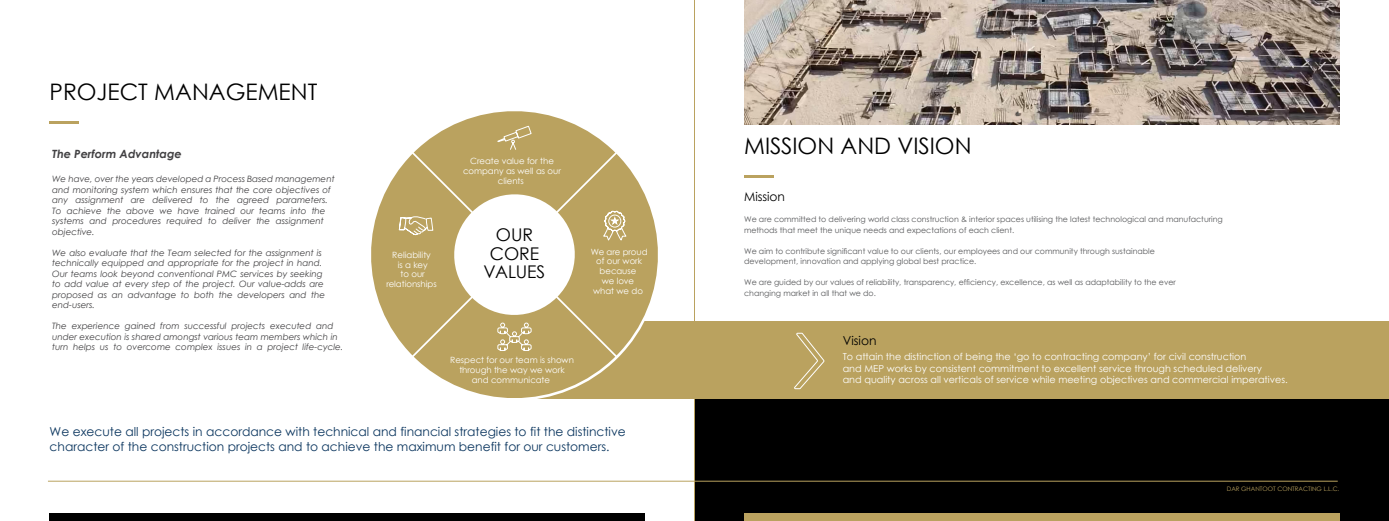
<style>
.page{position:relative;width:1389px;height:521px;background:#fff}
.page>*{position:absolute;margin:0;border:0;box-sizing:border-box;transform-origin:0 0}
.t1{font:22.75px "Century Gothic";color:#000}
.t2{font:17.5px/18.4px "Century Gothic";color:#000;text-align:center}
.t3{font:12.25px/14.7px "Century Gothic";color:#0a355e}
.t4{font:12.25px "Century Gothic";color:#000}
.t5{font:italic 700 11.38px "Century Gothic";color:#414042}
.t6{font:9.62px/11.5px "Century Gothic";color:#fff}
.t7{font:italic 8.75px/10.5px "Century Gothic";color:#414042}
.t8{font:8.58px/9.8px "Century Gothic";color:#fff;text-align:center}
.t9{font:7.88px/10.5px "Century Gothic";color:#58595b}
.t10{font:6.12px "Century Gothic";color:#baa25f}
</style>
<div class="page">
<div style="left:694px;top:399px;width:695px;height:122px;background:#000"></div>
<img style="left:744px;top:0;width:595px;height:124px">
<div style="left:521px;top:321px;width:868px;height:78px;background:#baa25f"></div>
<hr style="left:50px;top:121px;width:29px;height:2px;background:#baa25f">
<svg style="left:794px;top:333px;width:31px;height:56px"></svg>
<hr style="left:744px;top:175px;width:30px;height:2px;background:#baa25f">
<svg style="left:371px;top:111px;width:287px;height:288px"></svg>
<div style="left:402px;top:142px;width:225px;height:225px;background:#baa25f"></div>
<svg style="left:398px;top:213px;width:36px;height:23px"></svg>
<svg style="left:448px;top:188px;width:133px;height:163px"></svg>
<svg style="left:497px;top:125px;width:35px;height:26px"></svg>
<svg style="left:602px;top:210px;width:26px;height:32px"></svg>
<hr style="left:48px;top:481px;width:1290px;height:1px;background:#baa25f">
<div style="left:744px;top:513px;width:595px;height:8px;background:#baa25f"></div>
<div style="left:50px;top:513px;width:595px;height:8px;background:#000"></div>
<hr style="left:694px;top:0;width:1px;height:521px;background:#baa25f">
<h1 class="t1" style="left:50px;top:76px;width:269px">PROJECT MANAGEMENT</h1>
<h3 class="t5" style="left:52px;top:145px;width:131px">The Perform Advantage</h3>
<p class="t7" style="left:52px;top:173px;width:284px">We have, over the years developed a Process Based management and monitoring system which ensures that the core objectives of any assignment are delivered to the agreed parameters.<br>To achieve the above we have trained our teams into the systems and procedures required to deliver the assignment objective.</p>
<p class="t7" style="left:52px;top:247px;width:274px">We also evaluate that the Team selected for the assignment is technically equipped and appropriate for the project in hand.<br>Our teams look beyond conventional PMC services by seeking to add value at every step of the project. Our value-adds are proposed as an advantage to both the developers and the end-users.</p>
<p class="t7" style="left:52px;top:320px;width:293px">The experience gained from successful projects executed and under execution is shared amongst various team members which in turn helps us to overcome complex issues in a project life-cycle.</p>
<p class="t8" style="left:463px;top:156px;width:99px">Create value for the company as well as our clients</p>
<h2 class="t2" style="left:484px;top:225px;width:63px">OUR<br>CORE<br>VALUES</h2>
<p class="t8" style="left:386px;top:250px;width:52px">Reliability<br>is a key<br>to our relationships</p>
<p class="t8" style="left:591px;top:246px;width:58px">We are proud of our work because<br>we love<br>what we do</p>
<p class="t8" style="left:450px;top:355px;width:125px">Respect for our team is shown through the way we work and communicate</p>
<h3 class="t3" style="left:50px;top:424px;width:578px">We execute all projects in accordance with technical and financial strategies to fit the distinctive character of the construction projects and to achieve the maximum benefit for our customers.</h3>
<h1 class="t1" style="left:744px;top:130px;width:229px">MISSION AND VISION</h1>
<h3 class="t4" style="left:744px;top:188px;width:42px">Mission</h3>
<p class="t9" style="left:744px;top:214px;width:480px">We are committed to delivering world class construction &amp; interior spaces utilising the latest technological and manufacturing methods that meet the unique needs and expectations of each client.</p>
<p class="t9" style="left:744px;top:245px;width:412px">We aim to contribute significant value to our clients, our employees and our community through sustainable development, innovation and applying global best practice.</p>
<p class="t9" style="left:744px;top:277px;width:433px">We are guided by our values of reliability, transparency, efficiency, excellence, as well as adaptability to the ever changing market in all that we do.</p>
<h3 class="t4" style="left:843px;top:332px;width:35px">Vision</h3>
<p class="t6" style="left:843px;top:351px;width:446px">To attain the distinction of being the ‘go to contracting company’ for civil construction<br>and MEP works by consistent commitment to excellent service through scheduled delivery<br>and quality across all verticals of service while meeting objectives and commercial imperatives.</p>
<p class="t10" style="left:1227px;top:485px;width:114px">DAR GHANTOOT CONTRACTING L.L.C.</p>
</div>
